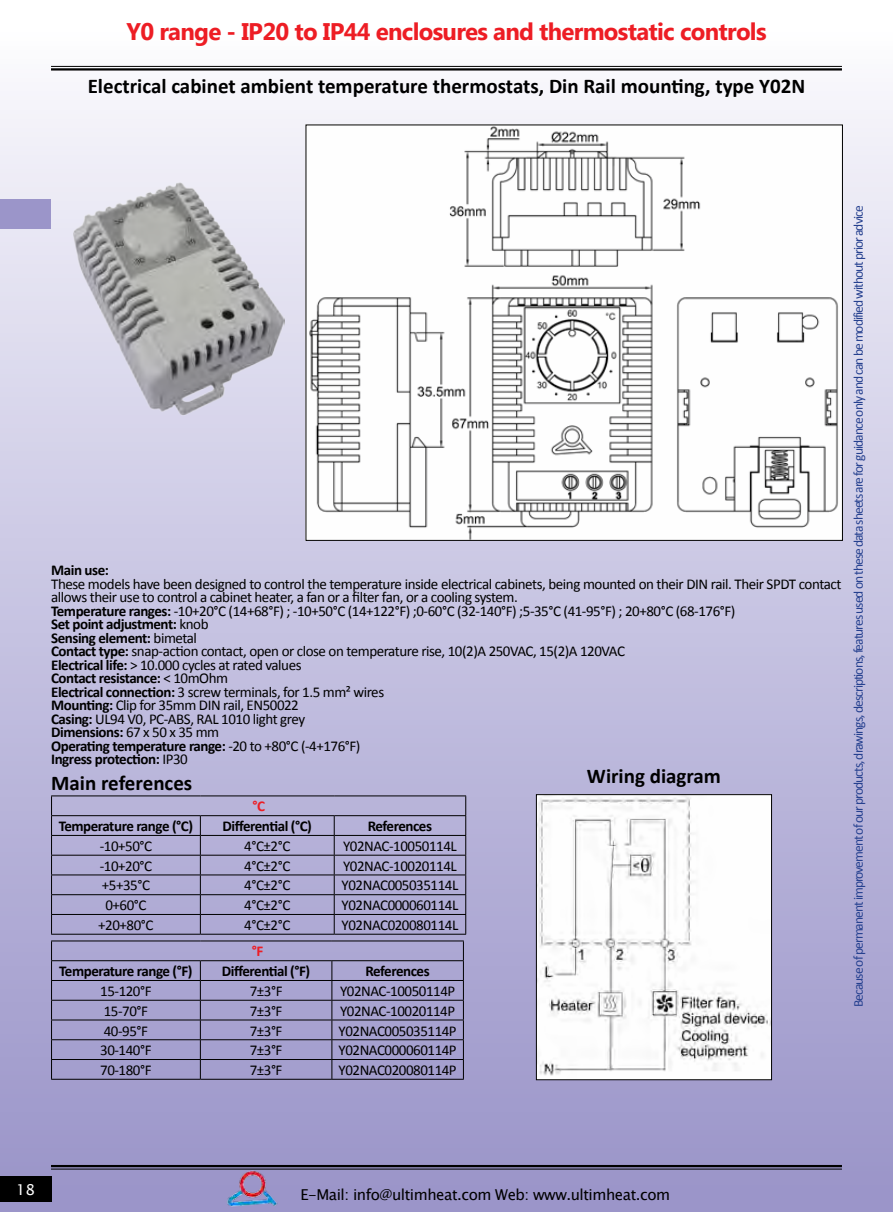
<style>
.page{position:relative;width:893px;height:1212px;background:#fff}
.page>*{position:absolute;margin:0;border:0;box-sizing:border-box;transform-origin:0 0}
.t1{font:700 24px "Microsoft New Tai Lue";letter-spacing:-.03em;color:#ed1d24}
.t2{font:700 21px "Calibri";color:#000}
.t3{font:15px/13.5px "Calibri";letter-spacing:-.03em;color:#000}
.t4{font:700 15px "Calibri";letter-spacing:-.03em;color:#000}
.t5{font:15px "Lucida Sans Unicode";letter-spacing:-.03em;color:#000}
.t6{font:700 15px "Calibri";color:#ed1d24}
.t7{font:15px "Lucida Sans Unicode";color:#fff}
.t8{font:13.5px "Calibri";letter-spacing:-.07em;color:#25408f}
.s1{font-weight:700}
</style>
<div class="page">
<div style="left:0;top:0;width:893px;height:1212px;background:linear-gradient(to bottom,#f9f9fb,#9690c6)"></div>
<hr style="left:51px;top:66px;width:791px;height:1px;background:#000">
<hr style="left:51px;top:68px;width:791px;height:3px;background:#000">
<div style="left:0;top:1176px;width:51px;height:26px;background:#000"></div>
<hr style="left:51px;top:1165px;width:791px;height:2px;background:#000">
<hr style="left:51px;top:1169px;width:791px;height:1px;background:#000">
<div style="left:0;top:199px;width:51px;height:30px;background:#9b95c9"></div>
<img style="left:223px;top:1158px;width:61px;height:54px">
<img style="left:73px;top:182px;width:212px;height:234px">
<img style="left:308px;top:127px;width:533px;height:412px">
<hr style="left:51px;top:795px;width:149px;height:1px;background:#000">
<hr style="left:200px;top:795px;width:134px;height:1px;background:#000">
<hr style="left:334px;top:795px;width:132px;height:1px;background:#000">
<hr style="left:51px;top:815px;width:149px;height:1px;background:#000">
<hr style="left:200px;top:815px;width:134px;height:1px;background:#000">
<hr style="left:334px;top:815px;width:132px;height:1px;background:#000">
<hr style="left:51px;top:835px;width:149px;height:1px;background:#000">
<hr style="left:200px;top:835px;width:134px;height:1px;background:#000">
<hr style="left:334px;top:835px;width:132px;height:1px;background:#000">
<hr style="left:51px;top:855px;width:149px;height:1px;background:#000">
<hr style="left:200px;top:855px;width:134px;height:1px;background:#000">
<hr style="left:334px;top:855px;width:132px;height:1px;background:#000">
<hr style="left:51px;top:874px;width:149px;height:1px;background:#000">
<hr style="left:200px;top:874px;width:134px;height:1px;background:#000">
<hr style="left:334px;top:874px;width:132px;height:1px;background:#000">
<hr style="left:51px;top:894px;width:149px;height:1px;background:#000">
<hr style="left:200px;top:894px;width:134px;height:1px;background:#000">
<hr style="left:334px;top:894px;width:132px;height:1px;background:#000">
<hr style="left:51px;top:914px;width:149px;height:1px;background:#000">
<svg style="left:51px;top:796px;width:1px;height:138px"></svg>
<hr style="left:200px;top:914px;width:134px;height:1px;background:#000">
<svg style="left:200px;top:816px;width:1px;height:118px"></svg>
<hr style="left:334px;top:914px;width:132px;height:1px;background:#000">
<svg style="left:334px;top:816px;width:1px;height:118px"></svg>
<svg style="left:465px;top:796px;width:1px;height:138px"></svg>
<hr style="left:51px;top:934px;width:149px;height:1px;background:#000">
<hr style="left:200px;top:934px;width:134px;height:1px;background:#000">
<hr style="left:334px;top:934px;width:132px;height:1px;background:#000">
<hr style="left:51px;top:940px;width:149px;height:1px;background:#000">
<hr style="left:200px;top:940px;width:132px;height:1px;background:#000">
<hr style="left:332px;top:940px;width:132px;height:1px;background:#000">
<hr style="left:51px;top:960px;width:149px;height:1px;background:#000">
<hr style="left:200px;top:960px;width:132px;height:1px;background:#000">
<hr style="left:332px;top:960px;width:132px;height:1px;background:#000">
<hr style="left:51px;top:980px;width:149px;height:1px;background:#000">
<hr style="left:200px;top:980px;width:132px;height:1px;background:#000">
<hr style="left:332px;top:980px;width:132px;height:1px;background:#000">
<hr style="left:51px;top:1000px;width:149px;height:1px;background:#000">
<hr style="left:200px;top:1000px;width:132px;height:1px;background:#000">
<hr style="left:332px;top:1000px;width:132px;height:1px;background:#000">
<hr style="left:51px;top:1019px;width:149px;height:1px;background:#000">
<hr style="left:200px;top:1019px;width:132px;height:1px;background:#000">
<hr style="left:332px;top:1019px;width:132px;height:1px;background:#000">
<hr style="left:51px;top:1039px;width:149px;height:1px;background:#000">
<hr style="left:200px;top:1039px;width:132px;height:1px;background:#000">
<hr style="left:332px;top:1039px;width:132px;height:1px;background:#000">
<hr style="left:51px;top:1059px;width:149px;height:1px;background:#000">
<svg style="left:51px;top:941px;width:1px;height:138px"></svg>
<hr style="left:200px;top:1059px;width:132px;height:1px;background:#000">
<svg style="left:200px;top:961px;width:1px;height:118px"></svg>
<hr style="left:332px;top:1059px;width:132px;height:1px;background:#000">
<svg style="left:331px;top:961px;width:1px;height:118px"></svg>
<svg style="left:463px;top:941px;width:1px;height:138px"></svg>
<hr style="left:51px;top:1079px;width:149px;height:1px;background:#000">
<hr style="left:200px;top:1079px;width:132px;height:1px;background:#000">
<hr style="left:332px;top:1079px;width:132px;height:1px;background:#000">
<img style="left:538px;top:796px;width:232px;height:282px">
<div style="left:536px;top:794px;width:236px;height:286px;border:1px solid #000"></div>
<h1 class="t1" style="left:127px;top:18px;width:641px">Y0 range - IP20 to IP44 enclosures and thermostatic controls</h1>
<h2 class="t2" style="left:88px;top:73px;width:719px">Electrical cabinet ambient temperature thermostats, Din Rail mounting, type Y02N</h2>
<p class="t4" style="left:51px;top:561px;width:59px">Main use:</p>
<p class="t3" style="left:51px;top:577px;width:792px">These models have been designed to control the temperature inside electrical cabinets, being mounted on their DIN rail. Their SPDT contact allows their use to control a cabinet heater, a fan or a filter fan, or a cooling system.<br><span class="s1">Temperature ranges:</span> -10+20°C (14+68°F) ; -10+50°C (14+122°F) ;0-60°C (32-140°F) ;5-35°C (41-95°F) ; 20+80°C (68-176°F)<br><span class="s1">Set point adjustment:</span> knob<br><span class="s1">Sensing element:</span> bimetal<br><span class="s1">Contact type:</span> snap-action contact, open or close on temperature rise, 10(2)A 250VAC, 15(2)A 120VAC<br><span class="s1">Electrical life:</span> &gt; 10.000 cycles at rated values<br><span class="s1">Contact resistance:</span> &lt; 10mOhm<br><span class="s1">Electrical connection:</span> 3 screw terminals, for 1.5 mm² wires<br><span class="s1">Mounting:</span> Clip for 35mm DIN rail, EN50022<br><span class="s1">Casing:</span> UL94 V0, PC-ABS, RAL 1010 light grey<br><span class="s1">Dimensions:</span> 67 x 50 x 35 mm<br><span class="s1">Operating temperature range:</span> -20 to +80°C (-4+176°F)<br><span class="s1">Ingress protection:</span> IP30</p>
<h2 class="t2" style="left:51px;top:769px;width:143px">Main references</h2>
<p class="t6" style="left:252px;top:797px;width:14px">°C</p>
<p class="t4" style="left:59px;top:816px;width:136px">Temperature range (°C)</p>
<p class="t4" style="left:223px;top:816px;width:91px">Differential (°C)</p>
<p class="t4" style="left:368px;top:816px;width:66px">References</p>
<p class="t3" style="left:100px;top:839px;width:54px">-10+50°C</p>
<p class="t3" style="left:244px;top:839px;width:48px">4°C±2°C</p>
<p class="t3" style="left:343px;top:839px;width:115px">Y02NAC-10050114L</p>
<p class="t3" style="left:100px;top:859px;width:54px">-10+20°C</p>
<p class="t3" style="left:244px;top:859px;width:48px">4°C±2°C</p>
<p class="t3" style="left:343px;top:859px;width:115px">Y02NAC-10020114L</p>
<p class="t3" style="left:102px;top:879px;width:50px">+5+35°C</p>
<p class="t3" style="left:244px;top:879px;width:48px">4°C±2°C</p>
<p class="t3" style="left:342px;top:879px;width:118px">Y02NAC005035114L</p>
<p class="t3" style="left:105px;top:898px;width:43px">0+60°C</p>
<p class="t3" style="left:244px;top:898px;width:48px">4°C±2°C</p>
<p class="t3" style="left:342px;top:898px;width:118px">Y02NAC000060114L</p>
<p class="t3" style="left:98px;top:918px;width:57px">+20+80°C</p>
<p class="t3" style="left:244px;top:918px;width:48px">4°C±2°C</p>
<p class="t3" style="left:342px;top:918px;width:118px">Y02NAC020080114L</p>
<p class="t6" style="left:252px;top:942px;width:13px">°F</p>
<p class="t4" style="left:59px;top:962px;width:135px">Temperature range (°F)</p>
<p class="t4" style="left:222px;top:962px;width:90px">Differential (°F)</p>
<p class="t4" style="left:365px;top:962px;width:66px">References</p>
<p class="t3" style="left:100px;top:984px;width:53px">15-120°F</p>
<p class="t3" style="left:250px;top:984px;width:34px">7±3°F</p>
<p class="t3" style="left:340px;top:984px;width:117px">Y02NAC-10050114P</p>
<p class="t3" style="left:104px;top:1004px;width:46px">15-70°F</p>
<p class="t3" style="left:250px;top:1004px;width:34px">7±3°F</p>
<p class="t3" style="left:340px;top:1004px;width:117px">Y02NAC-10020114P</p>
<p class="t3" style="left:104px;top:1024px;width:46px">40-95°F</p>
<p class="t3" style="left:250px;top:1024px;width:34px">7±3°F</p>
<p class="t3" style="left:338px;top:1024px;width:120px">Y02NAC005035114P</p>
<p class="t3" style="left:100px;top:1043px;width:53px">30-140°F</p>
<p class="t3" style="left:250px;top:1043px;width:34px">7±3°F</p>
<p class="t3" style="left:338px;top:1043px;width:120px">Y02NAC000060114P</p>
<p class="t3" style="left:100px;top:1063px;width:53px">70-180°F</p>
<p class="t3" style="left:250px;top:1063px;width:34px">7±3°F</p>
<p class="t3" style="left:338px;top:1063px;width:120px">Y02NAC020080114P</p>
<h2 class="t2" style="left:587px;top:763px;width:135px">Wiring diagram</h2>
<p class="t8" style="left:850px;top:1007px;width:803px;rotate:-90deg">Because of permanent improvement of our products, drawings, descriptions, features used on these data sheets are for guidance only and can be modified without prior advice</p>
<p class="t7" style="left:16px;top:1178px;width:20px">18</p>
<p class="t5" style="left:300px;top:1183px;width:371px">E-Mail: info@ultimheat.com Web: www.ultimheat.com</p>
</div>
